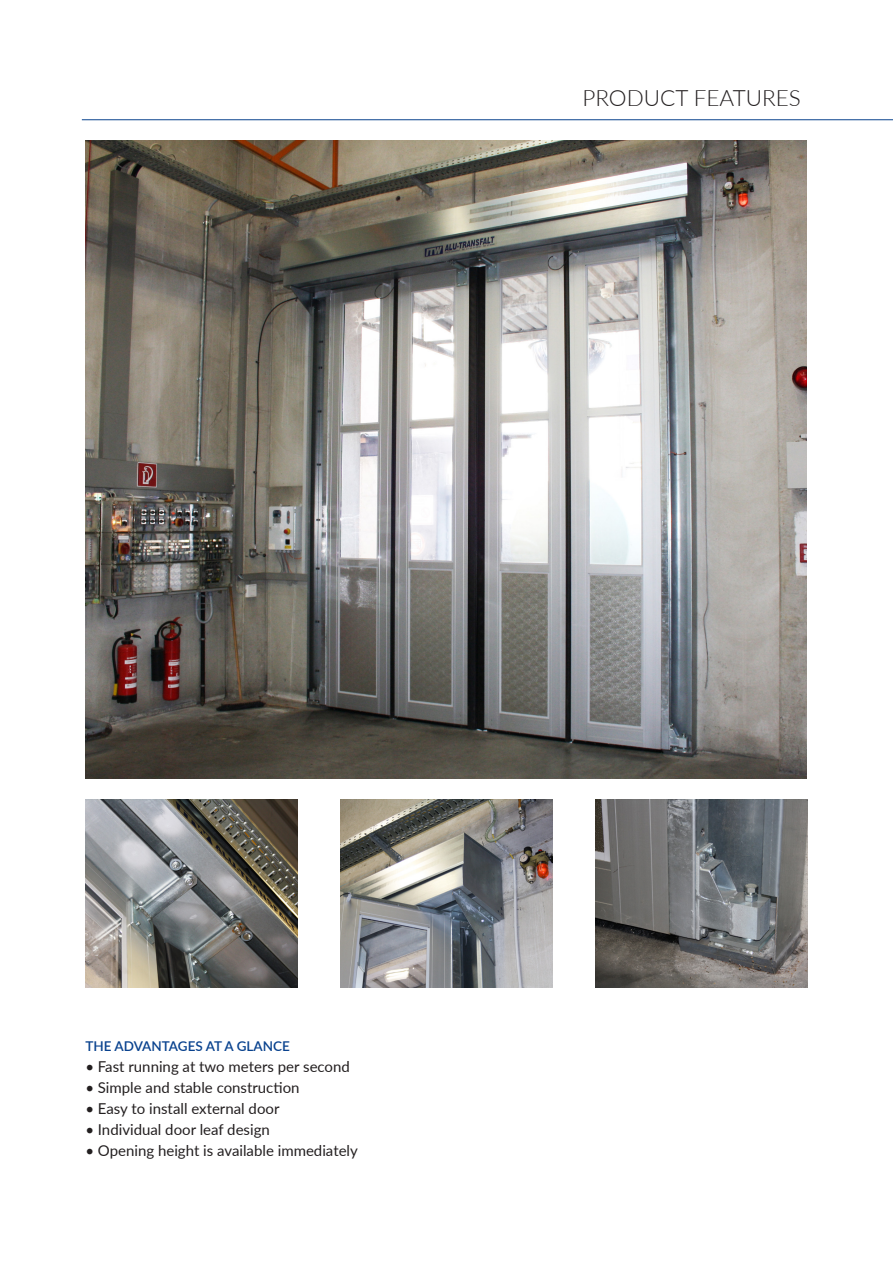
<style>
.page{position:relative;width:893px;height:1263px;background:#fff}
.page>*{position:absolute;margin:0;border:0;box-sizing:border-box;transform-origin:0 0}
.t1{font:300 22.5px "Lato";color:#231f20}
.t2{font:15px "Lato";color:#231f20}
.t3{font:600 13.5px "Lato";color:#09428e}
</style>
<div class="page">
<hr style="left:82px;top:119px;width:811px;height:1px;background:#09428e">
<img style="left:85px;top:799px;width:213px;height:189px">
<img style="left:340px;top:799px;width:213px;height:189px">
<img style="left:595px;top:799px;width:213px;height:189px">
<img style="left:85px;top:141px;width:721px;height:637px">
<h1 class="t1" style="left:582px;top:82px;width:220px">PRODUCT FEATURES</h1>
<p class="t3" style="left:85px;top:1036px;width:206px">THE ADVANTAGES AT A GLANCE</p>
<p class="t2" style="left:85px;top:1056px;width:266px">• Fast running at two meters per second</p>
<p class="t2" style="left:85px;top:1077px;width:216px">• Simple and stable construction</p>
<p class="t2" style="left:85px;top:1098px;width:196px">• Easy to install external door</p>
<p class="t2" style="left:85px;top:1119px;width:186px">• Individual door leaf design</p>
<p class="t2" style="left:85px;top:1140px;width:274px">• Opening height is available immediately</p>
</div>
